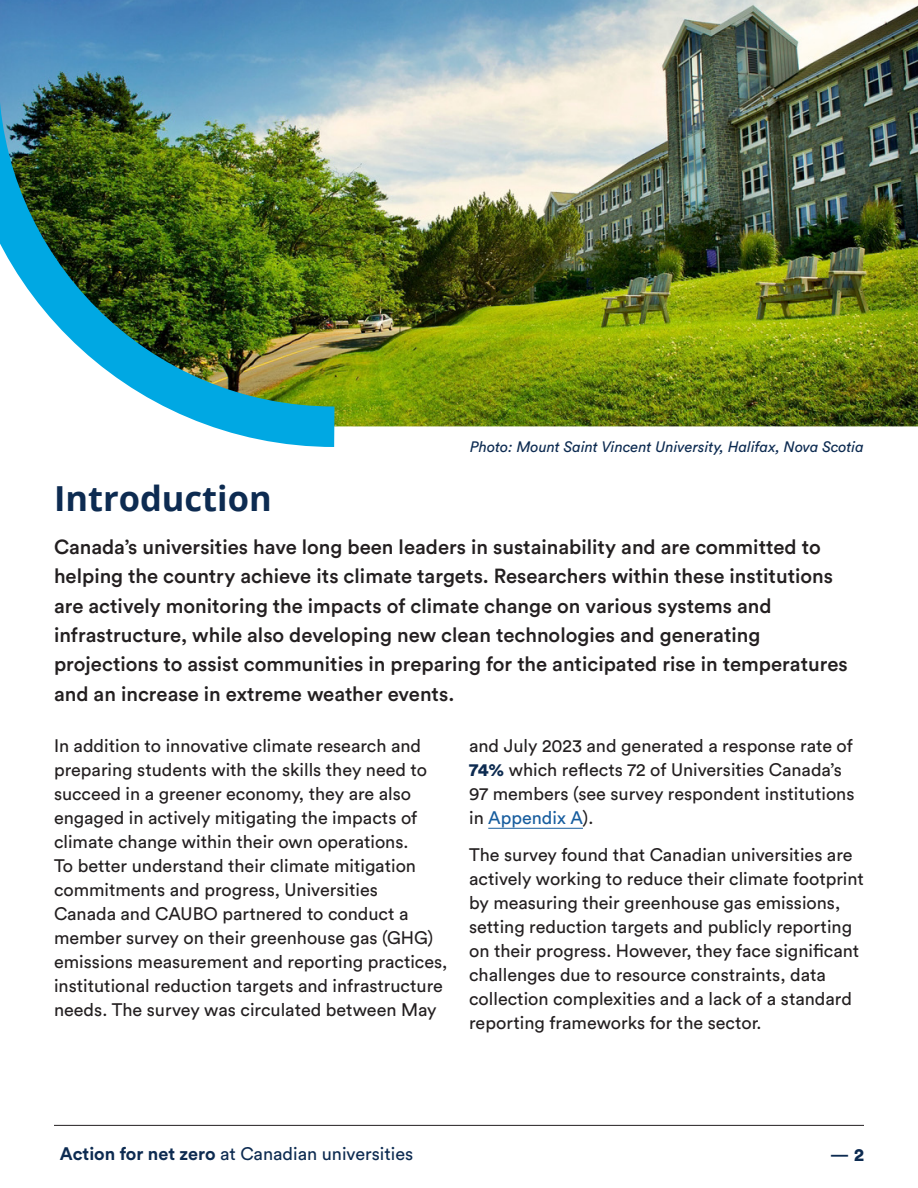
<style>
.page{position:relative;width:918px;height:1188px;background:#fff}
.page>*{position:absolute;margin:0;border:0;box-sizing:border-box;transform-origin:0 0}
.Section_title_h2{font:700 34.5px "Open Sans";color:#0d2b51}
.deck{font:500 20.25px/29.4px "Circular Std";color:#231f20}
.body{font:18px/24px "Circular Std";color:#231f20}
.t1{font:18px "Circular Std";color:#0d2b51}
.t2{font:500 18px "Circular Std";color:#0d2b51}
.t3{font:italic 15px "Circular Std";color:#0d2b51}
.s1{font-weight:900;color:#0d2b51}
.s2{color:#175d9e}
.s3{font-weight:700}
.s4{font-weight:900}
</style>
<div class="page">
<hr style="left:488px;top:828px;width:95px;height:1px;background:#175d9e">
<img style="left:0;top:0;width:918px;height:426px">
<img style="left:0;top:30px;width:375px;height:417px">
<hr style="left:54px;top:1125px;width:810px;height:1px;background:#231f20">
<p class="t3" style="left:470px;top:438px;width:395px">Photo: Mount Saint Vincent University, Halifax, Nova Scotia</p>
<p class="Section_title_h2" style="left:54px;top:474px;width:219px">Introduction</p>
<p class="deck" style="left:54px;top:532px;width:795px">Canada’s universities have long been leaders in sustainability and are committed to helping the country achieve its climate targets. Researchers within these institutions are actively monitoring the impacts of climate change on various systems and infrastructure, while also developing new clean technologies and generating projections to assist communities in preparing for the anticipated rise in temperatures and an increase in extreme weather events.</p>
<p class="body" style="left:54px;top:733px;width:395px">In addition to innovative climate research and preparing students with the skills they need to succeed in a greener economy, they are also engaged in actively mitigating the impacts of climate change within their own operations.<br>To better understand their climate mitigation commitments and progress, Universities<br>Canada and CAUBO partnered to conduct a member survey on their greenhouse gas (GHG) emissions measurement and reporting practices, institutional reduction targets and infrastructure needs. The survey was circulated between May</p>
<p class="body" style="left:469px;top:733px;width:387px">and July 2023 and generated a response rate of <span class="s1">74%</span> which reflects 72 of Universities Canada’s 97 members (see survey respondent institutions in <span class="s2">Appendix A</span>).</p>
<p class="body" style="left:469px;top:843px;width:396px">The survey found that Canadian universities are actively working to reduce their climate footprint by measuring their greenhouse gas emissions, setting reduction targets and publicly reporting on their progress. However, they face significant challenges due to resource constraints, data collection complexities and a lack of a standard reporting frameworks for the sector.</p>
<p class="t1" style="left:60px;top:1143px;width:355px"><span class="s3">Action for net zero</span> at Canadian universities</p>
<p class="t2" style="left:830px;top:1143px;width:36px">— <span class="s4">2</span></p>
</div>
